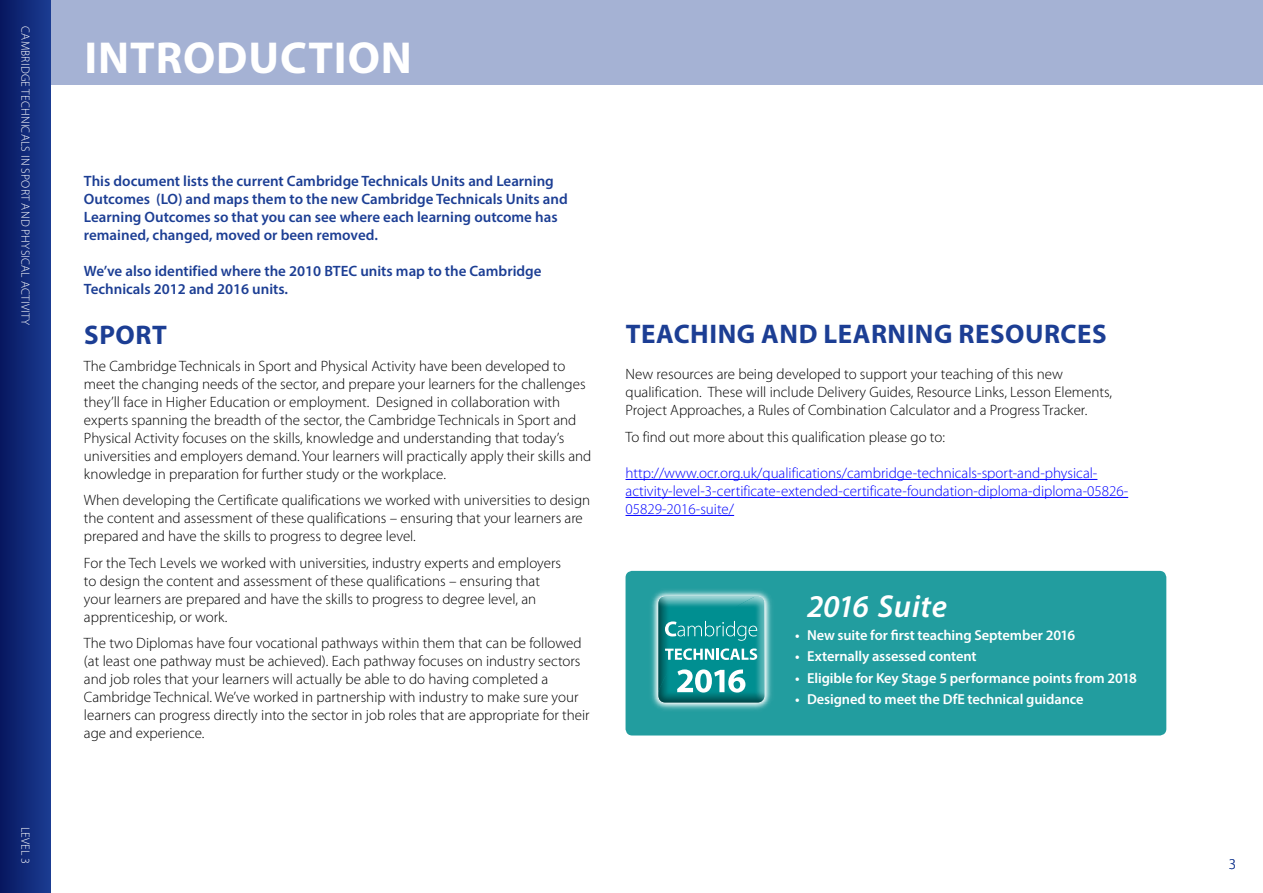
<style>
.page{position:relative;width:1263px;height:893px;background:#fff}
.page>*{position:absolute;margin:0;border:0;box-sizing:border-box;transform-origin:0 0}
.t1{font:700 45px "Myriad Pro";letter-spacing:.02em;color:#fff}
.Body{font:italic 600 31.8px "Myriad Pro";letter-spacing:.015em;color:#fff}
.Unit_heading_18{font:700 27px "Myriad Pro";letter-spacing:.02em;color:#1c3e94}
.Body_10pt{font:300 15px/18px "Myriad Pro";color:#000}
.Body_10pt-2{font:600 15px/18px "Myriad Pro";color:#1c3e94}
.Body_10pt-3{font:300 15px/18px "Myriad Pro";color:#00f}
.t2{font:300 15px "Myriad Pro";color:#1c3e94}
.t3{font:600 14.4px "Myriad Pro";letter-spacing:-.005em;color:#fff}
.t4{font:300 12px "Myriad Pro";letter-spacing:.02em;color:#fff}
</style>
<div class="page">
<div style="left:0;top:0;width:51px;height:893px;background:linear-gradient(to right,#07175f,#1b3c92)"></div>
<div style="left:51px;top:0;width:1212px;height:85px;background:#a5b2d4"></div>
<hr style="left:625px;top:479px;width:472px;height:1px;background:#00f">
<hr style="left:625px;top:497px;width:503px;height:1px;background:#00f">
<hr style="left:625px;top:515px;width:109px;height:1px;background:#00f">
<div style="left:625px;top:571px;width:541px;height:164px;background:#229d9f;border-radius:7px"></div>
<img style="left:651px;top:590px;width:121px;height:120px">
<svg style="left:658px;top:596px;width:106px;height:107px;background:#329e9f"></svg>
<p class="t4" style="left:32px;top:26px;width:301px;rotate:90deg">CAMBRIDGE TECHNICALS IN SPORT AND PHYSICAL ACTIVITY</p>
<p class="t4" style="left:32px;top:826px;width:39px;rotate:90deg">LEVEL 3</p>
<p class="t1" style="left:84px;top:29px;width:329px">INTRODUCTION</p>
<p class="Body_10pt-2" style="left:84px;top:171px;width:485px">This document lists the current Cambridge Technicals Units and Learning Outcomes (LO) and maps them to the new Cambridge Technicals Units and Learning Outcomes so that you can see where each learning outcome has remained, changed, moved or been removed.</p>
<p class="Body_10pt-2" style="left:84px;top:261px;width:459px">We’ve also identified where the 2010 BTEC units map to the Cambridge<br>Technicals 2012 and 2016 units.</p>
<p class="Unit_heading_18" style="left:84px;top:317px;width:84px">SPORT</p>
<p class="Body_10pt" style="left:84px;top:357px;width:509px">The Cambridge Technicals in Sport and Physical Activity have been developed to meet the changing needs of the sector, and prepare your learners for the challenges they’ll face in Higher Education or employment. Designed in collaboration with experts spanning the breadth of the sector, the Cambridge Technicals in Sport and Physical Activity focuses on the skills, knowledge and understanding that today’s universities and employers demand. Your learners will practically apply their skills and knowledge in preparation for further study or the workplace.</p>
<p class="Body_10pt" style="left:84px;top:491px;width:508px">When developing the Certificate qualifications we worked with universities to design the content and assessment of these qualifications – ensuring that your learners are prepared and have the skills to progress to degree level.</p>
<p class="Body_10pt" style="left:84px;top:554px;width:478px">For the Tech Levels we worked with universities, industry experts and employers to design the content and assessment of these qualifications – ensuring that your learners are prepared and have the skills to progress to degree level, an apprenticeship, or work.</p>
<p class="Body_10pt" style="left:84px;top:634px;width:507px">The two Diplomas have four vocational pathways within them that can be followed (at least one pathway must be achieved). Each pathway focuses on industry sectors and job roles that your learners will actually be able to do having completed a Cambridge Technical. We’ve worked in partnership with industry to make sure your learners can progress directly into the sector in job roles that are appropriate for their age and experience.</p>
<p class="Unit_heading_18" style="left:626px;top:317px;width:482px">TEACHING AND LEARNING RESOURCES</p>
<p class="Body_10pt" style="left:625px;top:366px;width:488px">New resources are being developed to support your teaching of this new qualification. These will include Delivery Guides, Resource Links, Lesson Elements,<br>Project Approaches, a Rules of Combination Calculator and a Progress Tracker.</p>
<p class="Body_10pt" style="left:625px;top:428px;width:321px">To find out more about this qualification please go to:</p>
<p class="Body_10pt-3" style="left:625px;top:464px;width:504px">http://www.ocr.org.uk/qualifications/cambridge-technicals-sport-and-physical&shy;activity-level-3-certificate-extended-certificate-foundation-diploma-diploma-05826-<br>05829-2016-suite/</p>
<h5 class="Body" style="left:807px;top:587px;width:141px">2016 Suite</h5>
<p class="t3" style="left:795px;top:626px;width:282px">• New suite for first teaching September 2016</p>
<p class="t3" style="left:795px;top:647px;width:183px">• Externally assessed content</p>
<p class="t3" style="left:795px;top:669px;width:343px">• Eligible for Key Stage 5 performance points from 2018</p>
<p class="t3" style="left:795px;top:690px;width:290px">• Designed to meet the DfE technical guidance</p>
<p class="t2" style="left:1229px;top:855px;width:9px">3</p>
</div>
